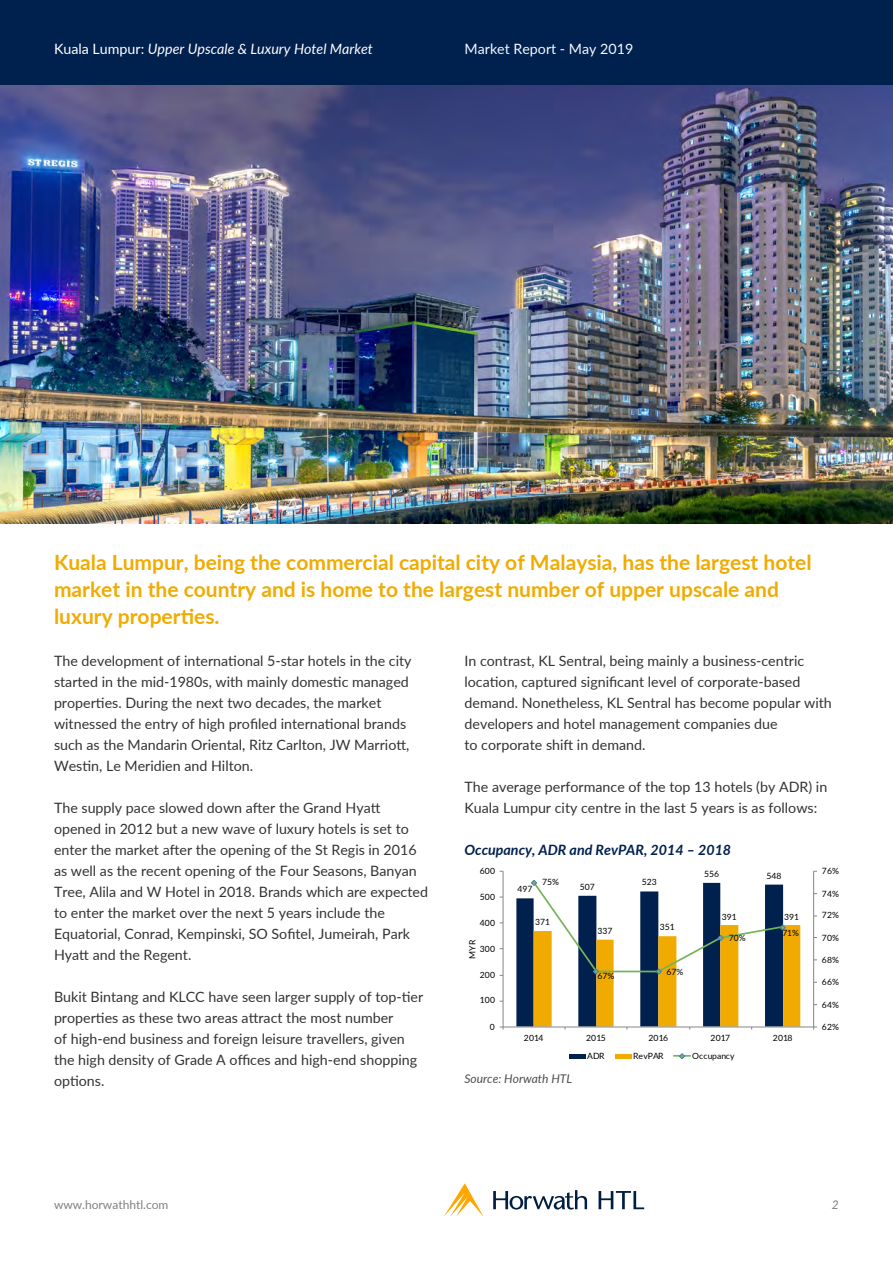
<style>
.page{position:relative;width:893px;height:1263px;background:#fff}
.page>*{position:absolute;margin:0;border:0;box-sizing:border-box;transform-origin:0 0}
.t1{font:700 21px/27px "Lato";color:#f1ab00}
.t2{font:14.25px/21px "Lato";color:#333}
.t3{font:italic 14.25px "Lato";color:#fff}
.t4{font:italic 700 14.25px "Lato";color:#00204e}
.t5{font:14.25px "Lato";color:#f3fafe}
.t6{font:12px "Lato";color:#808080}
.t7{font:italic 12px "Lato";color:#4d4d4d}
.t8{font:italic 12px "Lato";color:#808080}
.t9{font:8.55px "Lato";color:#000}
.s1{font-style:normal}
</style>
<div class="page">
<div style="left:0;top:0;width:893px;height:85px;background:#00204e"></div>
<svg style="left:445px;top:1183px;width:38px;height:32px"></svg>
<svg style="left:493px;top:1190px;width:94px;height:19px"></svg>
<svg style="left:599px;top:1191px;width:45px;height:18px"></svg>
<hr style="left:813px;top:871px;width:1px;height:156px;background:#868686">
<hr style="left:503px;top:871px;width:1px;height:156px;background:#868686">
<hr style="left:503px;top:1026px;width:311px;height:1px;background:#868686">
<svg style="left:516px;top:880px;width:284px;height:149px"></svg>
<hr style="left:569px;top:1054px;width:16px;height:4px;background:#00204e">
<hr style="left:615px;top:1054px;width:17px;height:4px;background:#f1ab00">
<svg style="left:674px;top:1053px;width:16px;height:7px"></svg>
<img style="left:0;top:85px;width:893px;height:438px">
<p class="t3" style="left:54px;top:39px;width:320px"><span class="s1">Kuala Lumpur:</span> Upper Upscale &amp; Luxury Hotel Market</p>
<p class="t5" style="left:464px;top:39px;width:170px">Market Report - May 2019</p>
<p class="t1" style="left:54px;top:548px;width:759px">Kuala Lumpur, being the commercial capital city of Malaysia, has the largest hotel market in the country and is home to the largest number of upper upscale and luxury properties.</p>
<p class="t2" style="left:54px;top:649px;width:359px">The development of international 5-star hotels in the city started in the mid-1980s, with mainly domestic managed properties. During the next two decades, the market witnessed the entry of high profiled international brands such as the Mandarin Oriental, Ritz Carlton, JW Marriott, Westin, Le Meridien and Hilton.</p>
<p class="t2" style="left:54px;top:796px;width:375px">The supply pace slowed down after the Grand Hyatt opened in 2012 but a new wave of luxury hotels is set to enter the market after the opening of the St Regis in 2016 as well as the recent opening of the Four Seasons, Banyan Tree, Alila and W Hotel in 2018. Brands which are expected to enter the market over the next 5 years include the Equatorial, Conrad, Kempinski, SO Sofitel, Jumeirah, Park Hyatt and the Regent.</p>
<p class="t2" style="left:54px;top:985px;width:371px">Bukit Bintang and KLCC have seen larger supply of top-tier properties as these two areas attract the most number</p>
<p class="t2" style="left:54px;top:1027px;width:365px">of high-end business and foreign leisure travellers, given the high density of Grade A offices and high-end shopping</p>
<p class="t2" style="left:54px;top:1069px;width:52px">options.</p>
<p class="t2" style="left:464px;top:649px;width:369px">In contrast, KL Sentral, being mainly a business-centric location, captured significant level of corporate-based demand. Nonetheless, KL Sentral has become popular with developers and hotel management companies due</p>
<p class="t2" style="left:464px;top:733px;width:183px">to corporate shift in demand.</p>
<p class="t2" style="left:464px;top:775px;width:364px">The average performance of the top 13 hotels (by ADR) in<br>Kuala Lumpur city centre in the last 5 years is as follows:</p>
<p class="t4" style="left:464px;top:839px;width:268px">Occupancy, ADR and RevPAR, 2014 – 2018</p>
<p class="t9" style="left:517px;top:883px;width:16px">497</p>
<p class="t9" style="left:580px;top:880px;width:16px">507</p>
<p class="t9" style="left:480px;top:865px;width:17px">600</p>
<p class="t9" style="left:822px;top:865px;width:19px">76%</p>
<p class="t9" style="left:704px;top:868px;width:16px">556</p>
<p class="t9" style="left:766px;top:870px;width:16px">548</p>
<p class="t9" style="left:642px;top:876px;width:16px">523</p>
<p class="t9" style="left:542px;top:876px;width:18px">75%</p>
<p class="t9" style="left:822px;top:887px;width:19px">74%</p>
<p class="t9" style="left:480px;top:891px;width:17px">500</p>
<p class="t9" style="left:822px;top:909px;width:19px">72%</p>
<p class="t9" style="left:722px;top:911px;width:16px">391</p>
<p class="t9" style="left:784px;top:911px;width:16px">391</p>
<p class="t9" style="left:535px;top:916px;width:16px">371</p>
<p class="t9" style="left:480px;top:917px;width:17px">400</p>
<p class="t9" style="left:660px;top:921px;width:16px">351</p>
<p class="t9" style="left:597px;top:924px;width:16px">337</p>
<p class="t9" style="left:782px;top:927px;width:18px">71%</p>
<p class="t9" style="left:822px;top:931px;width:19px">70%</p>
<p class="t9" style="left:729px;top:932px;width:18px">70%</p>
<p class="t9" style="left:466px;top:958px;width:20px;rotate:-90deg">MYR</p>
<p class="t9" style="left:480px;top:942px;width:17px">300</p>
<p class="t9" style="left:822px;top:954px;width:19px">68%</p>
<p class="t9" style="left:666px;top:966px;width:18px">67%</p>
<p class="t9" style="left:480px;top:968px;width:17px">200</p>
<p class="t9" style="left:598px;top:970px;width:18px">67%</p>
<p class="t9" style="left:822px;top:976px;width:19px">66%</p>
<p class="t9" style="left:480px;top:994px;width:17px">100</p>
<p class="t9" style="left:822px;top:998px;width:19px">64%</p>
<p class="t9" style="left:822px;top:1021px;width:19px">62%</p>
<p class="t9" style="left:490px;top:1021px;width:6px">0</p>
<p class="t9" style="left:524px;top:1032px;width:21px">2014</p>
<p class="t9" style="left:586px;top:1032px;width:21px">2015</p>
<p class="t9" style="left:648px;top:1032px;width:21px">2016</p>
<p class="t9" style="left:711px;top:1032px;width:21px">2017</p>
<p class="t9" style="left:773px;top:1032px;width:21px">2018</p>
<p class="t9" style="left:587px;top:1050px;width:19px">ADR</p>
<p class="t9" style="left:633px;top:1050px;width:32px">RevPAR</p>
<p class="t9" style="left:692px;top:1050px;width:44px">Occupancy</p>
<p class="t7" style="left:464px;top:1070px;width:109px">Source: Horwath HTL</p>
<p class="t6" style="left:54px;top:1196px;width:116px">www.horwathhtl.com</p>
<p class="t8" style="left:832px;top:1196px;width:8px">2</p>
</div>
